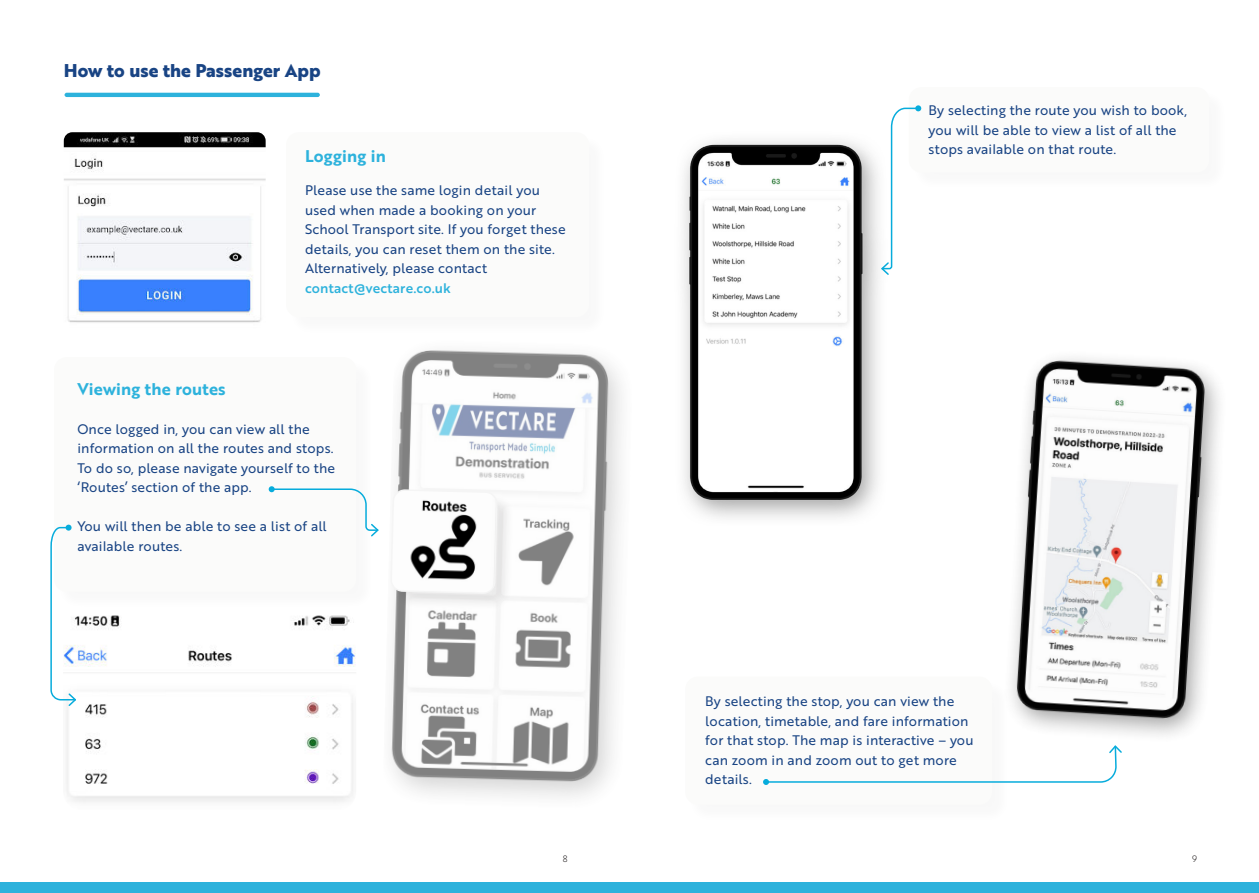
<style>
.page{position:relative;width:1259px;height:893px;background:#fff}
.page>*{position:absolute;margin:0;border:0;box-sizing:border-box;transform-origin:0 0}
.t1{font:700 18px "Brother 1816 Extra";color:#194484}
.t2{font:16.5px "Brother 1816 Bold";letter-spacing:.01em;color:#2db2dc}
.t3{font:13.5px/19.5px "Brother 1816 Regular";letter-spacing:.01em;color:#194484}
.t4{font:13.5px "Brother 1816 Medium";letter-spacing:.01em;color:#2db2dc}
.t5{font:9px "Brother 1816 Light";color:#231f20}
</style>
<div class="page">
<div style="left:0;top:882px;width:645px;height:11px;background:#2db2dc"></div>
<div style="left:549px;top:882px;width:710px;height:11px;background:#2db2dc"></div>
<img style="left:66px;top:615px;width:290px;height:187px">
<div style="left:687px;top:679px;width:324px;height:144px;background:#fbfbfb"></div>
<div style="left:685px;top:676px;width:307px;height:129px;background:#fbfbfa;border-radius:13px"></div>
<div style="left:288px;top:134px;width:320px;height:202px;background:#fbfbfb"></div>
<div style="left:286px;top:132px;width:303px;height:185px;background:#fbfbfa;border-radius:13px"></div>
<div style="left:911px;top:89px;width:317px;height:102px;background:#fbfbfb"></div>
<div style="left:908px;top:87px;width:301px;height:86px;background:#fbfbfa;border-radius:13px"></div>
<div style="left:56px;top:359px;width:319px;height:251px;background:#fbfbfb"></div>
<div style="left:54px;top:357px;width:302px;height:235px;background:#fbfbfa;border-radius:13px"></div>
<img style="left:64px;top:132px;width:202px;height:191px">
<hr style="left:65px;top:93px;width:255px;height:4px;background:#2db2dc;border-radius:2px">
<svg style="left:887px;top:105px;width:34px;height:170px"></svg>
<svg style="left:763px;top:748px;width:359px;height:37px"></svg>
<svg style="left:50px;top:525px;width:27px;height:182px"></svg>
<img style="left:1011px;top:358px;width:208px;height:390px">
<img style="left:683px;top:140px;width:204px;height:378px">
<img style="left:390px;top:350px;width:232px;height:447px">
<div style="left:392px;top:491px;width:122px;height:120px;background:#231f20;opacity:.08"></div>
<svg style="left:390px;top:489px;width:108px;height:106px"></svg>
<svg style="left:269px;top:486px;width:110px;height:51px"></svg>
<h1 class="t1" style="left:64px;top:63px;width:258px">How to use the Passenger App</h1>
<p class="t2" style="left:305px;top:149px;width:82px">Logging in</p>
<p class="t3" style="left:305px;top:182px;width:262px">Please use the same login detail you used when made a booking on your School Transport site. If you forget these details, you can reset them on the site.<br>Alternatively, please contact</p>
<p class="t4" style="left:305px;top:283px;width:147px">contact@vectare.co.uk</p>
<p class="t2" style="left:77px;top:382px;width:150px">Viewing the routes</p>
<p class="t3" style="left:77px;top:420px;width:259px">Once logged in, you can view all the information on all the routes and stops.<br>To do so, please navigate yourself to the ‘Routes’ section of the app.</p>
<p class="t3" style="left:77px;top:518px;width:251px">You will then be able to see a list of all available routes.</p>
<p class="t3" style="left:928px;top:102px;width:260px">By selecting the route you wish to book, you will be able to view a list of all the stops available on that route.</p>
<p class="t3" style="left:705px;top:693px;width:270px">By selecting the stop, you can view the location, timetable, and fare information for that stop. The map is interactive – you can zoom in and zoom out to get more details.</p>
<p class="t5" style="left:563px;top:854px;width:6px">8</p>
<p class="t5" style="left:1192px;top:854px;width:6px">9</p>
</div>
